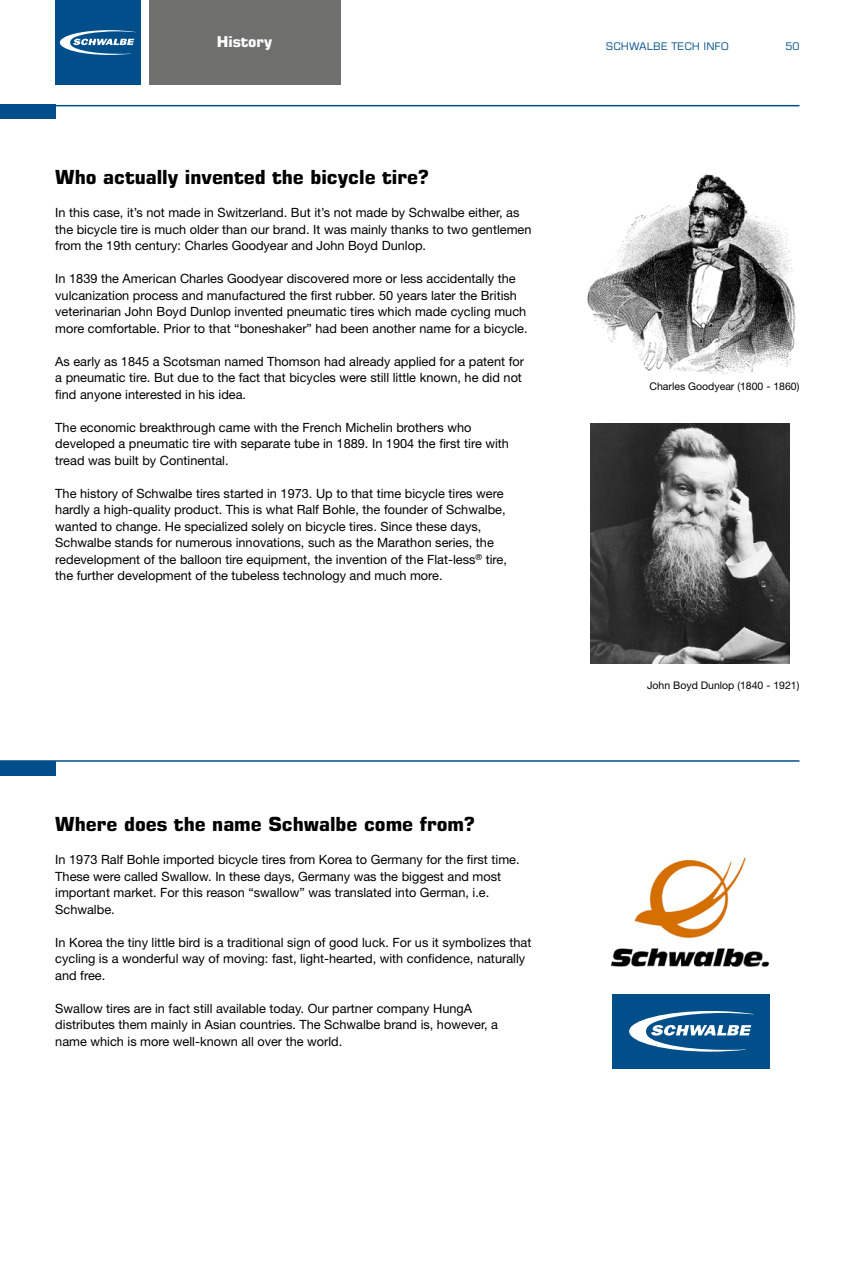
<style>
.page{position:relative;width:842px;height:1263px;background:#fff}
.page>*{position:absolute;margin:0;border:0;box-sizing:border-box;transform-origin:0 0}
.t1{font:700 19.5px "Eurostile LT Pro";color:#000}
.t2{font:700 15px "Eurostile LT Pro";color:#fff}
.t3{font:12.75px/16.5px "Helvetica Neue LT Pro";color:#000}
.t4{font:10.5px "Helvetica Neue LT Pro";color:#000}
.t5{font:10.5px "Eurostile LT Pro";color:#004f8b}
</style>
<div class="page">
<img style="left:587px;top:174px;width:209px;height:200px">
<img style="left:590px;top:423px;width:200px;height:240px">
<img style="left:610px;top:857px;width:160px;height:110px">
<div style="left:613px;top:994px;width:157px;height:75px;background:#004f8b"></div>
<svg style="left:629px;top:1011px;width:125px;height:41px"></svg>
<div style="left:55px;top:0;width:85px;height:85px;background:#004f8b"></div>
<svg style="left:60px;top:30px;width:76px;height:25px"></svg>
<div style="left:149px;top:0;width:191px;height:85px;background:#6f6f6e"></div>
<hr style="left:0;top:105px;width:799px;height:1px;background:#004f8b">
<div style="left:0;top:105px;width:55px;height:14px;background:#004f8b"></div>
<hr style="left:0;top:760px;width:799px;height:2px;background:#004f8b">
<div style="left:0;top:761px;width:55px;height:14px;background:#004f8b"></div>
<p class="t2" style="left:217px;top:32px;width:57px">History</p>
<h1 class="t1" style="left:55px;top:165px;width:375px">Who actually invented the bicycle tire?</h1>
<p class="t3" style="left:55px;top:204px;width:478px">In this case, it’s not made in Switzerland. But it’s not made by Schwalbe either, as the bicycle tire is much older than our brand. It was mainly thanks to two gentlemen from the 19th century: Charles Goodyear and John Boyd Dunlop.</p>
<p class="t3" style="left:55px;top:270px;width:474px">In 1839 the American Charles Goodyear discovered more or less accidentally the vulcanization process and manufactured the first rubber. 50 years later the British veterinarian John Boyd Dunlop invented pneumatic tires which made cycling much more comfortable. Prior to that “boneshaker” had been another name for a bicycle.</p>
<p class="t3" style="left:55px;top:353px;width:470px">As early as 1845 a Scotsman named Thomson had already applied for a patent for a pneumatic tire. But due to the fact that bicycles were still little known, he did not find anyone interested in his idea.</p>
<p class="t3" style="left:55px;top:419px;width:455px">The economic breakthrough came with the French Michelin brothers who developed a pneumatic tire with separate tube in 1889. In 1904 the first tire with tread was built by Continental.</p>
<p class="t3" style="left:55px;top:485px;width:453px">The history of Schwalbe tires started in 1973. Up to that time bicycle tires were hardly a high-quality product. This is what Ralf Bohle, the founder of Schwalbe, wanted to change. He specialized solely on bicycle tires. Since these days, Schwalbe stands for numerous innovations, such as the Marathon series, the redevelopment of the balloon tire equipment, the invention of the Flat-less<sup>®</sup> tire, the further development of the tubeless technology and much more.</p>
<h1 class="t1" style="left:55px;top:812px;width:421px">Where does the name Schwalbe come from?</h1>
<p class="t3" style="left:55px;top:851px;width:466px">In 1973 Ralf Bohle imported bicycle tires from Korea to Germany for the first time.<br>These were called Swallow. In these days, Germany was the biggest and most important market. For this reason “swallow” was translated into German, i.e.<br>Schwalbe.</p>
<p class="t3" style="left:55px;top:934px;width:478px">In Korea the tiny little bird is a traditional sign of good luck. For us it symbolizes that cycling is a wonderful way of moving: fast, light-hearted, with confidence, naturally and free.</p>
<p class="t3" style="left:55px;top:1000px;width:444px">Swallow tires are in fact still available today. Our partner company HungA distributes them mainly in Asian countries. The Schwalbe brand is, however, a name which is more well-known all over the world.</p>
<p class="t5" style="left:606px;top:40px;width:125px">SCHWALBE TECH INFO</p>
<p class="t5" style="left:785px;top:40px;width:16px">50</p>
<p class="t4" style="left:649px;top:380px;width:151px">Charles Goodyear (1800 - 1860)</p>
<p class="t4" style="left:647px;top:679px;width:154px">John Boyd Dunlop (1840 - 1921)</p>
</div>
